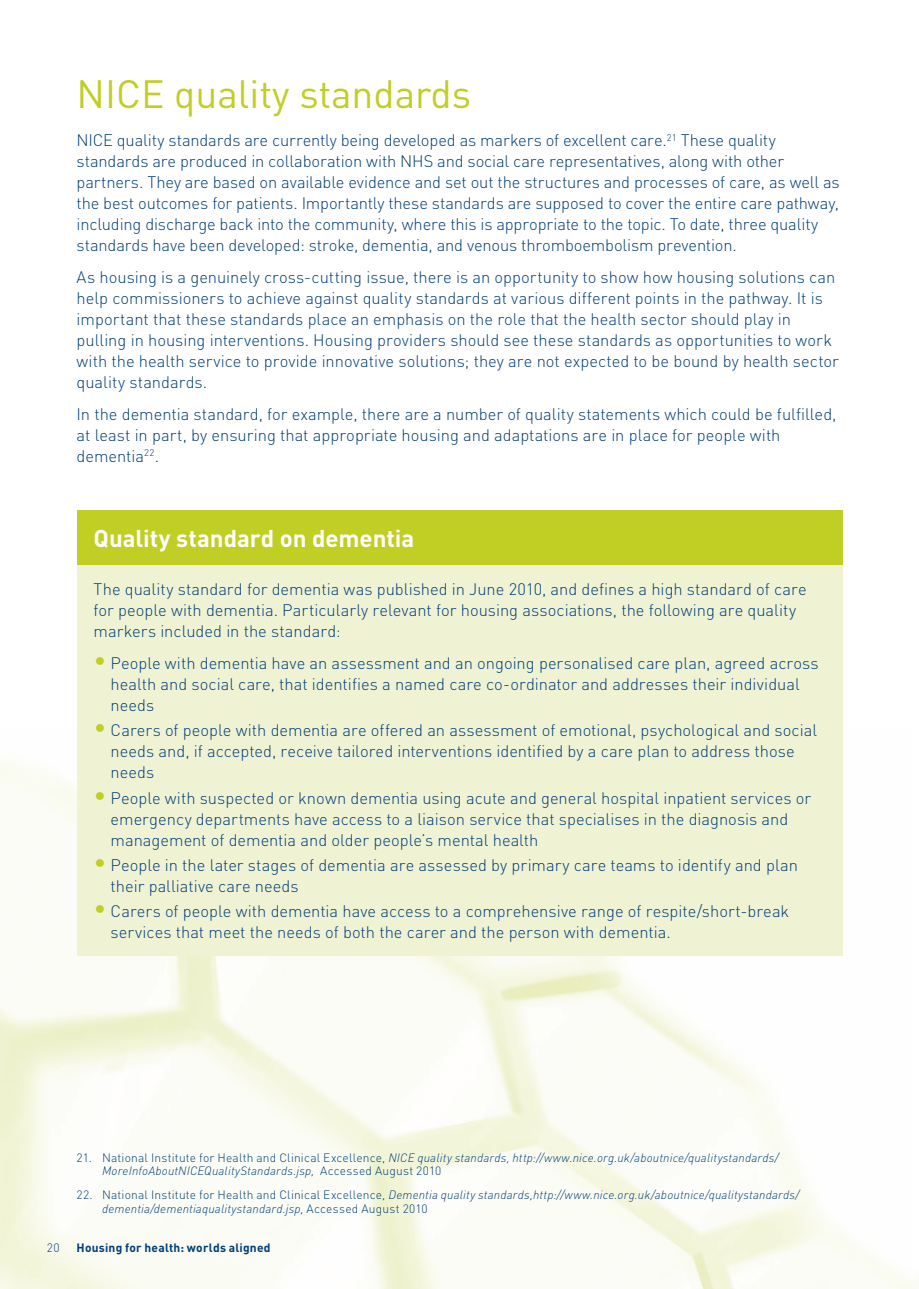
<style>
.page{position:relative;width:919px;height:1289px;background:#fff}
.page>*{position:absolute;margin:0;border:0;box-sizing:border-box;transform-origin:0 0}
.t1{font:39px "DIN";color:#c1ce23}
.t2{font:700 24px "DIN";letter-spacing:-.005em;color:#fff}
.t3{font:300 16.5px/21px "DIN";color:#003d78}
.t4{font:italic 300 12px/13.5px "DIN";letter-spacing:.01em;color:#003d78}
.t5{font:700 12px "DIN";letter-spacing:.02em;color:#003d78}
.t6{font:300 12px "DIN";color:#003d78}
.s1{font-size:24px;color:#c1ce23}
.s2{font-style:normal}
</style>
<div class="page">
<div style="left:77px;top:510px;width:765px;height:55px;background:#c1ce23"></div>
<div style="left:77px;top:565px;width:765px;height:390px;background:#f0f3d3"></div>
<h1 class="t1" style="left:77px;top:70px;width:396px">NICE quality standards</h1>
<p class="t3" style="left:77px;top:130px;width:764px">NICE quality standards are currently being developed as markers of excellent care.<sup>21</sup> These quality standards are produced in collaboration with NHS and social care representatives, along with other partners. They are based on available evidence and set out the structures and processes of care, as well as the best outcomes for patients. Importantly these standards are supposed to cover the entire care pathway, including discharge back into the community, where this is appropriate to the topic. To date, three quality standards have been developed: stroke, dementia, and venous thromboembolism prevention.</p>
<p class="t3" style="left:77px;top:266px;width:763px">As housing is a genuinely cross-cutting issue, there is an opportunity to show how housing solutions can help commissioners to achieve against quality standards at various different points in the pathway. It is important that these standards place an emphasis on the role that the health sector should play in pulling in housing interventions. Housing providers should see these standards as opportunities to work with the health service to provide innovative solutions; they are not expected to be bound by health sector quality standards.</p>
<p class="t3" style="left:77px;top:403px;width:761px">In the dementia standard, for example, there are a number of quality statements which could be fulfilled, at least in part, by ensuring that appropriate housing and adaptations are in place for people with dementia<sup>22</sup>.</p>
<h2 class="t2" style="left:94px;top:523px;width:322px">Quality standard on dementia</h2>
<p class="t3" style="left:94px;top:578px;width:714px">The quality standard for dementia was published in June 2010, and defines a high standard of care for people with dementia. Particularly relevant for housing associations, the following are quality markers included in the standard:</p>
<p class="t3" style="left:111px;top:652px;width:709px;text-indent:-17px"><span class="s1">•</span> People with dementia have an assessment and an ongoing personalised care plan, agreed across health and social care, that identifies a named care co-ordinator and addresses their individual needs</p>
<p class="t3" style="left:111px;top:719px;width:708px;text-indent:-17px"><span class="s1">•</span> Carers of people with dementia are offered an assessment of emotional, psychological and social needs and, if accepted, receive tailored interventions identified by a care plan to address those needs</p>
<p class="t3" style="left:111px;top:787px;width:702px;text-indent:-17px"><span class="s1">•</span> People with suspected or known dementia using acute and general hospital inpatient services or emergency departments have access to a liaison service that specialises in the diagnosis and management of dementia and older people’s mental health</p>
<p class="t3" style="left:111px;top:854px;width:688px;text-indent:-17px"><span class="s1">•</span> People in the later stages of dementia are assessed by primary care teams to identify and plan their palliative care needs</p>
<p class="t3" style="left:111px;top:900px;width:680px;text-indent:-17px"><span class="s1">•</span> Carers of people with dementia have access to a comprehensive range of respite/short-break services that meet the needs of both the carer and the person with dementia.</p>
<p class="t4" style="left:102px;top:1150px;width:678px;text-indent:-26px"><span class="s2">21. National Institute for Health and Clinical Excellence,</span> NICE quality standards, http://www.nice.org.uk/aboutnice/qualitystandards/<br>MoreInfoAboutNICEQualityStandards.jsp, <span class="s2">Accessed August 2010</span></p>
<p class="t4" style="left:102px;top:1188px;width:698px;text-indent:-26px"><span class="s2">22. National Institute for Health and Clinical Excellence,</span> Dementia quality standards,http://www.nice.org.uk/aboutnice/qualitystandards/ dementia/dementiaqualitystandard.jsp, <span class="s2">Accessed August 2010</span></p>
<p class="t6" style="left:47px;top:1240px;width:14px">20</p>
<p class="t5" style="left:77px;top:1239px;width:195px">Housing for health: worlds aligned</p>
</div>
